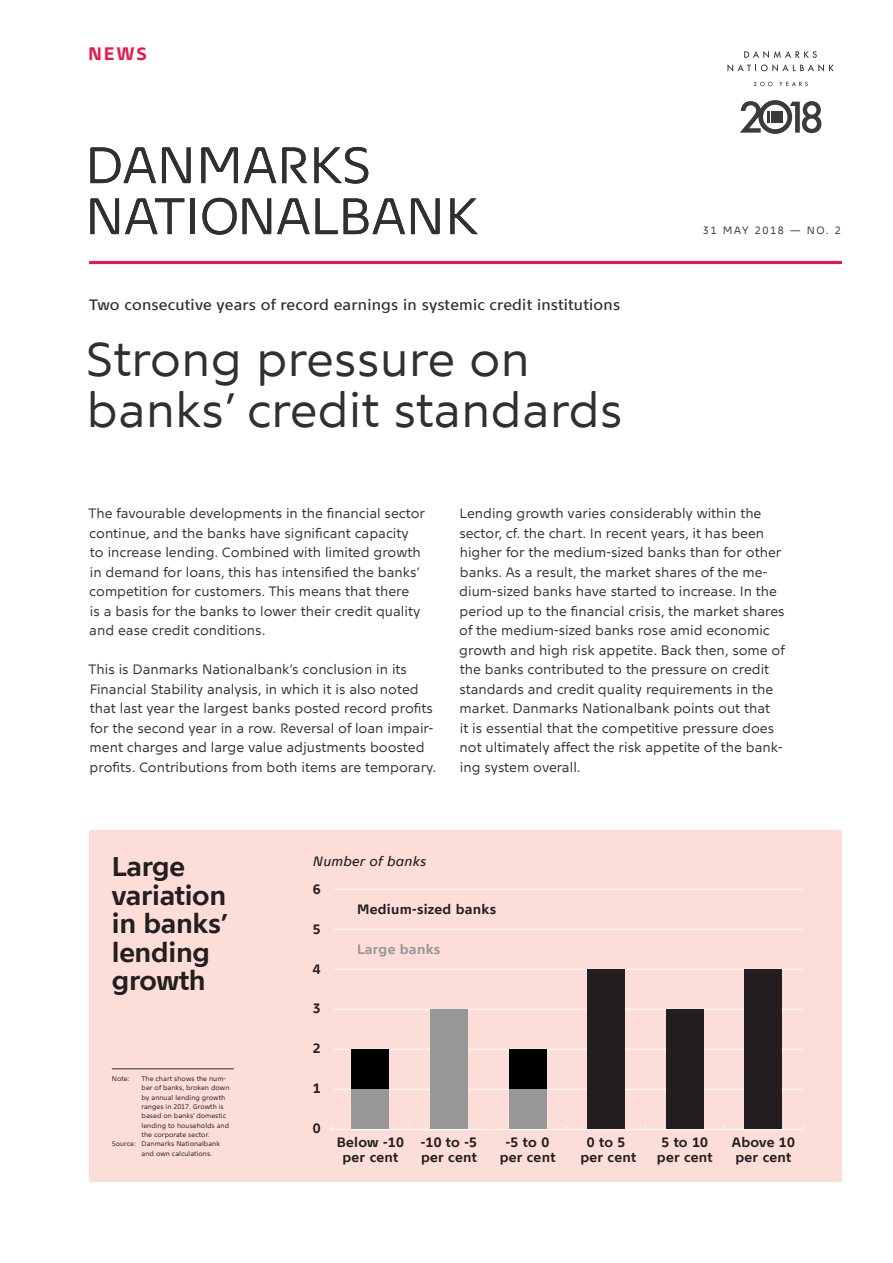
<style>
.page{position:relative;width:893px;height:1263px;background:#fff}
.page>*{position:absolute;margin:0;border:0;box-sizing:border-box;transform-origin:0 0}
.Tabeloverskrift_højr{font:51px "Nationalbank";color:#303030}
.H1_overskrift_32_34{font:48px/51px "Nationalbank";color:#303030}
.Elementoverskrift{font:700 27px/28.5px "Nationalbank";letter-spacing:-.01em;color:#231f20}
.t1{font:700 18px "Nationalbank";color:#ed164a}
.Trompet{font:500 15px "Nationalbank";letter-spacing:.015em;color:#303030}
.Brød{font:13.5px/19.5px "Nationalbank";color:#303030}
.Manchet{font:700 13.5px/15px "Nationalbank";letter-spacing:.02em;color:#231f20;text-align:center}
.Manchet-2{font:italic 500 13.5px "Nationalbank";letter-spacing:.02em;color:#231f20}
.Manchet-3{font:700 13.5px "Nationalbank";letter-spacing:.02em;color:#979797}
.Date{font:10.5px "Nationalbank";letter-spacing:.15em;color:#303030}
.Note{font:6.75px/9.3px "Nationalbank";color:#231f20}
</style>
<div class="page">
<svg style="left:740px;top:100px;width:81px;height:34px"></svg>
<svg style="left:744px;top:51px;width:73px;height:7px"></svg>
<svg style="left:727px;top:64px;width:107px;height:8px"></svg>
<svg style="left:753px;top:82px;width:20px;height:4px"></svg>
<svg style="left:779px;top:82px;width:29px;height:4px"></svg>
<hr style="left:89px;top:261px;width:753px;height:3px;background:#ed164a">
<div style="left:89px;top:830px;width:753px;height:351px;background:#fcddd8"></div>
<hr style="left:112px;top:1068px;width:122px;height:1px;background:#303030">
<hr style="left:331px;top:1129px;width:473px;height:1px;background:#fff">
<hr style="left:333px;top:969px;width:471px;height:1px;background:#fff">
<hr style="left:333px;top:889px;width:471px;height:1px;background:#fff">
<hr style="left:333px;top:929px;width:471px;height:1px;background:#fff">
<hr style="left:333px;top:1009px;width:471px;height:1px;background:#fff">
<hr style="left:333px;top:1049px;width:471px;height:1px;background:#fff">
<hr style="left:333px;top:1089px;width:471px;height:1px;background:#fff">
<div style="left:352px;top:1089px;width:37px;height:40px;background:#979797"></div>
<div style="left:509px;top:1089px;width:37px;height:40px;background:#979797"></div>
<div style="left:352px;top:1049px;width:37px;height:40px;background:#000"></div>
<div style="left:509px;top:1049px;width:37px;height:40px;background:#000"></div>
<div style="left:430px;top:1009px;width:38px;height:120px;background:#979797"></div>
<div style="left:587px;top:969px;width:38px;height:160px;background:#231f20"></div>
<div style="left:745px;top:969px;width:37px;height:160px;background:#231f20"></div>
<div style="left:666px;top:1009px;width:37px;height:120px;background:#231f20"></div>
<h3 class="t1" style="left:88px;top:42px;width:60px">NEWS</h3>
<p class="Tabeloverskrift_højr" style="left:85px;top:135px;width:288px">DANMARKS</p>
<p class="Tabeloverskrift_højr" style="left:85px;top:186px;width:394px">NATIONALBANK</p>
<p class="Trompet" style="left:89px;top:296px;width:532px">Two consecutive years of record earnings in systemic credit institutions</p>
<p class="H1_overskrift_32_34" style="left:85px;top:333px;width:539px">Strong pressure on banks’ credit standards</p>
<p class="Date" style="left:703px;top:224px;width:140px">31 MAY 2018 — NO. 2</p>
<p class="Brød" style="left:89px;top:504px;width:338px">The favourable developments in the financial sector continue, and the banks have significant capacity to increase lending. Combined with limited growth in demand for loans, this has intensified the banks’ competition for customers. This means that there<br>is a basis for the banks to lower their credit quality and ease credit conditions.</p>
<p class="Brød" style="left:89px;top:660px;width:349px">This is Danmarks Nationalbank’s conclusion in its Financial Stability analysis, in which it is also noted that last year the largest banks posted record profits for the second year in a row. Reversal of loan impair&shy;ment charges and large value adjustments boosted profits. Contributions from both items are temporary.</p>
<p class="Brød" style="left:459px;top:504px;width:327px">Lending growth varies considerably within the sector, cf. the chart. In recent years, it has been higher for the medium-sized banks than for other banks. As a result, the market shares of the me&shy;dium-sized banks have started to increase. In the period up to the financial crisis, the market shares of the medium-sized banks rose amid economic growth and high risk appetite. Back then, some of the banks contributed to the pressure on credit standards and credit quality requirements in the market. Danmarks Nationalbank points out that<br>it is essential that the competitive pressure does not ultimately affect the risk appetite of the bank&shy;ing system overall.</p>
<p class="Manchet-2" style="left:313px;top:853px;width:115px">Number of banks</p>
<p class="Manchet" style="left:357px;top:902px;width:140px">Medium-sized banks</p>
<p class="Manchet-3" style="left:357px;top:941px;width:85px">Large banks</p>
<p class="Elementoverskrift" style="left:112px;top:852px;width:118px">Large variation in banks’ lending growth</p>
<p class="Manchet" style="left:313px;top:882px;width:9px">6</p>
<p class="Manchet" style="left:313px;top:921px;width:9px">5</p>
<p class="Manchet" style="left:313px;top:961px;width:9px">4</p>
<p class="Manchet" style="left:313px;top:1001px;width:9px">3</p>
<p class="Manchet" style="left:313px;top:1041px;width:9px">2</p>
<p class="Manchet" style="left:313px;top:1080px;width:9px">1</p>
<p class="Manchet" style="left:313px;top:1120px;width:9px">0</p>
<p class="Note" style="left:112px;top:1074px;width:19px">Note:</p>
<p class="Note" style="left:142px;top:1074px;width:89px">The chart shows the num&shy;ber of banks, broken down by annual lending growth ranges in 2017. Growth is based on banks’ domestic lending to households and the corporate sector.</p>
<p class="Note" style="left:142px;top:1139px;width:80px;text-indent:-30px">Source: Danmarks Nationalbank and own calculations.</p>
<p class="Manchet" style="left:337px;top:1134px;width:69px">Below -10 per cent</p>
<p class="Manchet" style="left:421px;top:1134px;width:58px;text-align:left">-10 to -5 per cent</p>
<p class="Manchet" style="left:500px;top:1134px;width:57px">-5 to 0 per cent</p>
<p class="Manchet" style="left:580px;top:1134px;width:57px">0 to 5 per cent</p>
<p class="Manchet" style="left:657px;top:1134px;width:57px">5 to 10 per cent</p>
<p class="Manchet" style="left:732px;top:1134px;width:65px;text-align:left">Above 10 per cent</p>
</div>
